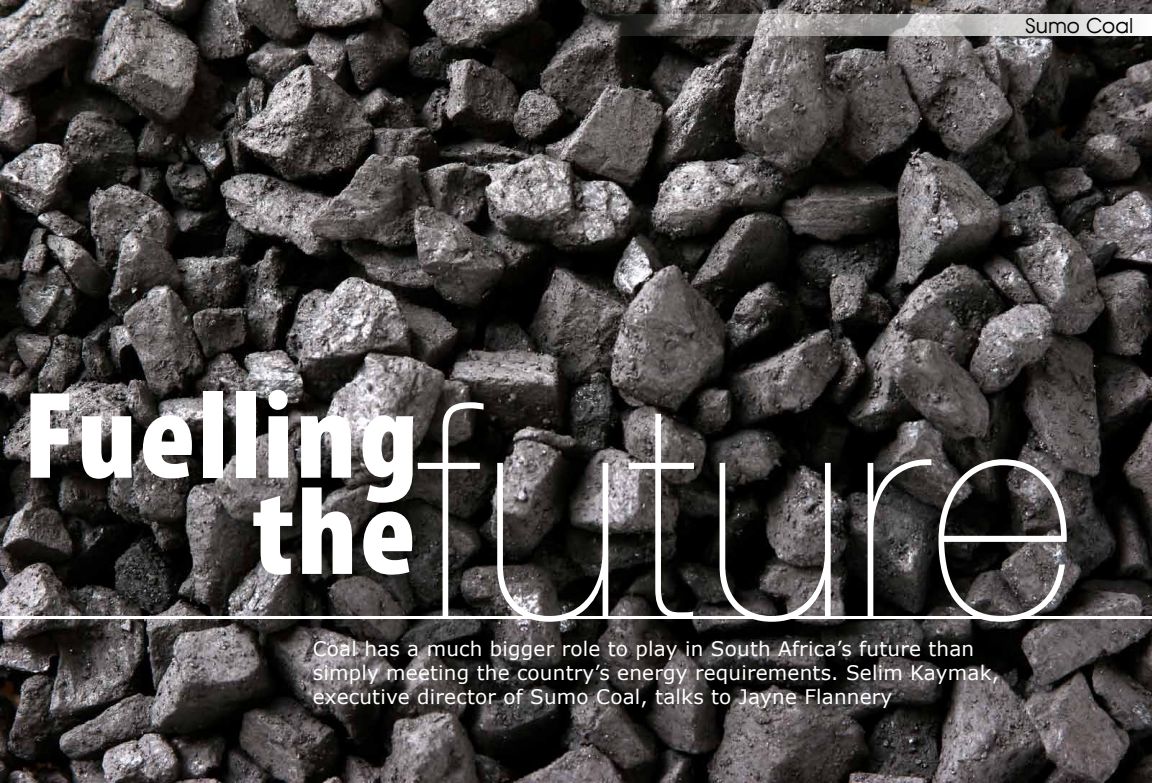
<style>
.page{position:relative;width:1152px;height:783px;background:#fff}
.page>*{position:absolute;margin:0;border:0;box-sizing:border-box;transform-origin:0 0}
.t1{font:200 302.7px "Helvetica Neue";letter-spacing:.02em;color:#fff;scale:.94 1}
.t2{font:900 condensed 125px/96.2px "Myriad Pro";letter-spacing:.02em;color:#fff;text-align:right}
.t3{font:20px/24px "Verdana";letter-spacing:.01em;color:#fff}
.t4{font:20px "Avante";color:#000}
</style>
<div class="page">
<img style="left:0;top:0;width:1152px;height:783px">
<hr style="left:0;top:616px;width:1152px;height:2px;background:#fff">
<svg style="left:576px;top:15px;width:576px;height:21px;background:#a2a09f"></svg>
<p class="t4" style="left:1025px;top:13px;width:110px">Sumo Coal</p>
<h2 class="t2" style="left:23px;top:384px;width:396px">Fuelling the</h2>
<h1 class="t1" style="left:418px;top:337px;width:699px">future</h1>
<p class="t3" style="left:313px;top:637px;width:688px">Coal has a much bigger role to play in South Africa’s future than simply meeting the country’s energy requirements. Selim Kaymak, executive director of Sumo Coal, talks to Jayne Flannery</p>
</div>
